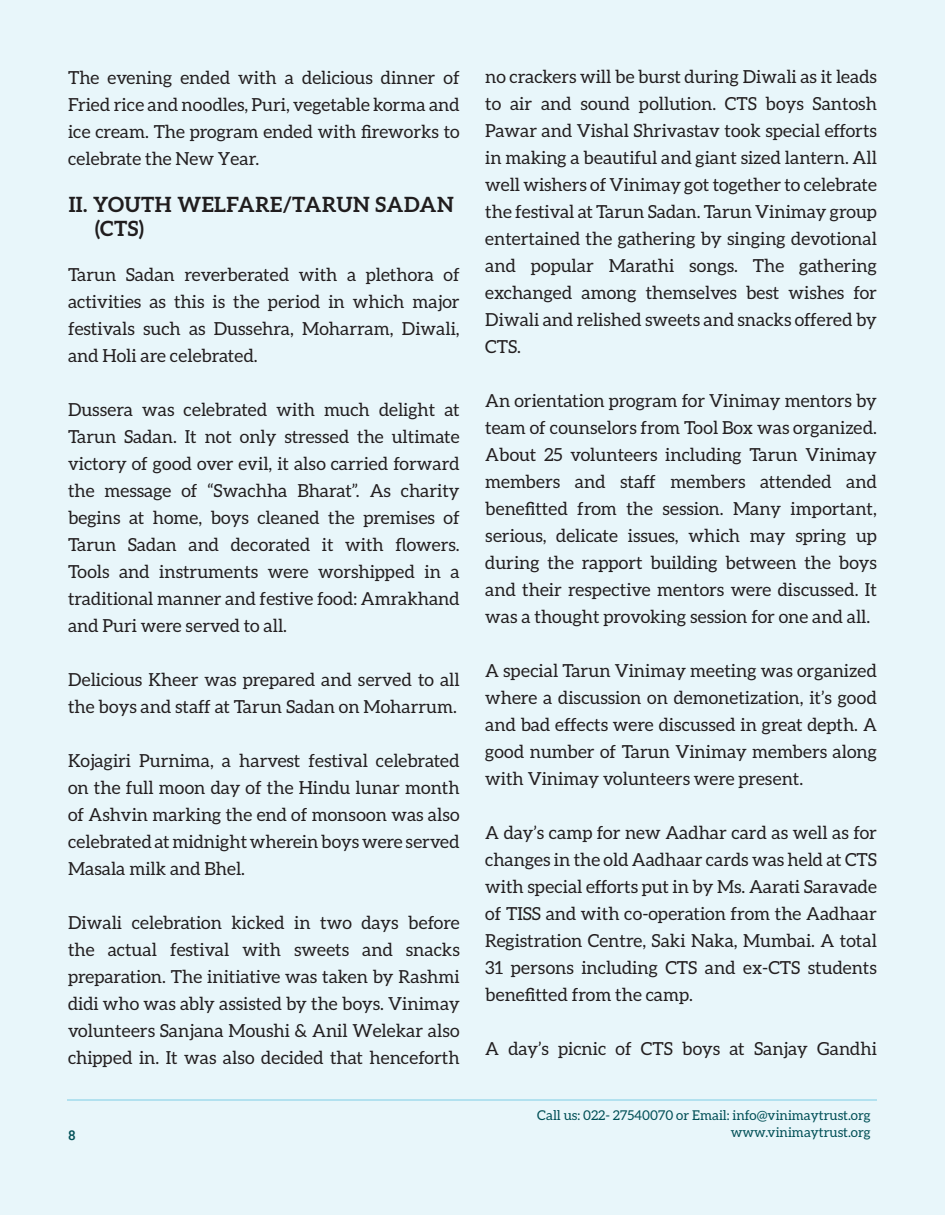
<style>
.page{position:relative;width:945px;height:1215px;background:#e8f6fa}
.page>*{position:absolute;margin:0;border:0;box-sizing:border-box;transform-origin:0 0}
.Small_Header{font:700 21px "Aleo";letter-spacing:.02em;color:#201d1e}
.t1{font:18px/27px "Aleo";color:#231f20;text-align:justify}
.t2{font:13.5px "Aleo";color:#004f56}
.t3{font:500 13.5px "Roboto";color:#004f56}
</style>
<div class="page">
<hr style="left:67px;top:1100px;width:810px;height:1px;background:#b2e1ef">
<p class="t1" style="left:68px;top:64px;width:393px">The evening ended with a delicious dinner of Fried rice and noodles, Puri, vegetable korma and ice cream. The program ended with fireworks to celebrate the New Year.</p>
<p class="Small_Header" style="left:69px;top:193px;width:386px">II. YOUTH WELFARE/TARUN SADAN</p>
<p class="Small_Header" style="left:95px;top:217px;width:50px">(CTS)</p>
<p class="t1" style="left:68px;top:261px;width:393px">Tarun Sadan reverberated with a plethora of activities as this is the period in which major festivals such as Dussehra, Moharram, Diwali, and Holi are celebrated.</p>
<p class="t1" style="left:68px;top:396px;width:393px">Dussera was celebrated with much delight at Tarun Sadan. It not only stressed the ultimate victory of good over evil, it also carried forward the message of “Swachha Bharat”. As charity begins at home, boys cleaned the premises of Tarun Sadan and decorated it with flowers.<br>Tools and instruments were worshipped in a traditional manner and festive food: Amrakhand and Puri were served to all.</p>
<p class="t1" style="left:68px;top:666px;width:393px">Delicious Kheer was prepared and served to all the boys and staff at Tarun Sadan on Moharrum.</p>
<p class="t1" style="left:68px;top:747px;width:393px">Kojagiri Purnima, a harvest festival celebrated on the full moon day of the Hindu lunar month of Ashvin marking the end of monsoon was also celebrated at midnight wherein boys were served Masala milk and Bhel.</p>
<p class="t1" style="left:68px;top:909px;width:393px">Diwali celebration kicked in two days before the actual festival with sweets and snacks preparation. The initiative was taken by Rashmi didi who was ably assisted by the boys. Vinimay volunteers Sanjana Moushi &amp; Anil Welekar also chipped in. It was also decided that henceforth</p>
<p class="t1" style="left:485px;top:63px;width:393px">no crackers will be burst during Diwali as it leads to air and sound pollution. CTS boys Santosh Pawar and Vishal Shrivastav took special efforts in making a beautiful and giant sized lantern. All well wishers of Vinimay got together to celebrate the festival at Tarun Sadan. Tarun Vinimay group entertained the gathering by singing devotional and popular Marathi songs. The gathering exchanged among themselves best wishes for Diwali and relished sweets and snacks offered by CTS.</p>
<p class="t1" style="left:485px;top:387px;width:393px">An orientation program for Vinimay mentors by team of counselors from Tool Box was organized.<br>About 25 volunteers including Tarun Vinimay members and staff members attended and benefitted from the session. Many important, serious, delicate issues, which may spring up during the rapport building between the boys and their respective mentors were discussed. It was a thought provoking session for one and all.</p>
<p class="t1" style="left:485px;top:657px;width:393px">A special Tarun Vinimay meeting was organized where a discussion on demonetization, it’s good and bad effects were discussed in great depth. A good number of Tarun Vinimay members along with Vinimay volunteers were present.</p>
<p class="t1" style="left:485px;top:819px;width:393px">A day’s camp for new Aadhar card as well as for changes in the old Aadhaar cards was held at CTS with special efforts put in by Ms. Aarati Saravade of TISS and with co-operation from the Aadhaar Registration Centre, Saki Naka, Mumbai. A total 31 persons including CTS and ex-CTS students benefitted from the camp.</p>
<p class="t1" style="left:485px;top:1035px;width:393px">A day’s picnic of CTS boys at Sanjay Gandhi</p>
<p class="t2" style="left:537px;top:1108px;width:335px">Call us: 022- 27540070 or Email: info@vinimaytrust.org</p>
<p class="t3" style="left:68px;top:1125px;width:9px">8</p>
<p class="t2" style="left:731px;top:1124px;width:141px">www.vinimaytrust.org</p>
</div>
